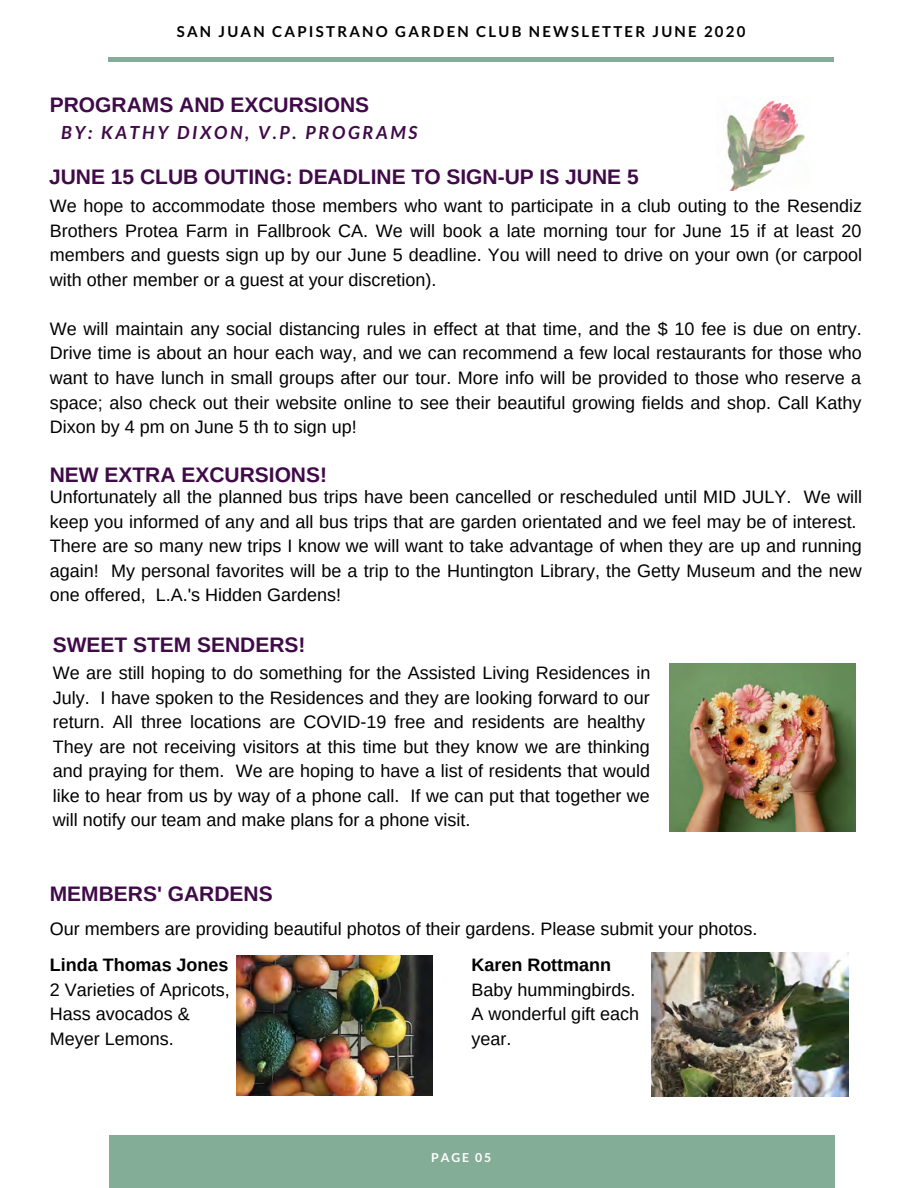
<style>
.page{position:relative;width:918px;height:1188px;background:#fff}
.page>*{position:absolute;margin:0;border:0;box-sizing:border-box;transform-origin:0 0}
.t1{font:700 21px "Arimo";color:#400a49}
.t2{font:18px/24.5px "Arimo";color:#000}
.t3{font:700 18px "Arimo";color:#000}
.t4{font:italic 700 18px "Lato";letter-spacing:.15em;color:#400a49}
.t5{font:700 15px "Lato";letter-spacing:.15em;color:#000}
.t6{font:700 12.3px "Lato";letter-spacing:.15em;color:#fff}
</style>
<div class="page">
<hr style="left:109px;top:58px;width:725px;height:3px;background:#83ad96">
<div style="left:110px;top:1136px;width:725px;height:52px;background:#83ad96"></div>
<img style="left:670px;top:663px;width:186px;height:169px">
<img style="left:726px;top:100px;width:80px;height:90px">
<img style="left:237px;top:955px;width:196px;height:141px">
<img style="left:652px;top:952px;width:196px;height:144px">
<p class="t5" style="left:177px;top:22px;width:570px">SAN JUAN CAPISTRANO GARDEN CLUB NEWSLETTER JUNE 2020</p>
<p class="t1" style="left:50px;top:93px;width:321px">PROGRAMS AND EXCURSIONS</p>
<p class="t4" style="left:61px;top:122px;width:358px">BY: KATHY DIXON, V.P. PROGRAMS</p>
<p class="t1" style="left:49px;top:165px;width:591px">JUNE 15 CLUB OUTING: DEADLINE TO SIGN-UP IS JUNE 5</p>
<p class="t2" style="left:50px;top:194px;width:814px;text-align:justify">We hope to accommodate those members who want to participate in a club outing to the Resendiz Brothers Protea Farm in Fallbrook CA. We will book a late morning tour for June 15 if at least 20 members and guests sign up by our June 5 deadline. You will need to drive on your own (or carpool with other member or a guest at your discretion).</p>
<p class="t2" style="left:50px;top:317px;width:814px;text-align:justify">We will maintain any social distancing rules in effect at that time, and the $ 10 fee is due on entry.<br>Drive time is about an hour each way, and we can recommend a few local restaurants for those who want to have lunch in small groups after our tour. More info will be provided to those who reserve a space; also check out their website online to see their beautiful growing fields and shop. Call Kathy Dixon by 4 pm on June 5 th to sign up!</p>
<p class="t1" style="left:50px;top:463px;width:279px">NEW EXTRA EXCURSIONS!</p>
<p class="t2" style="left:50px;top:485px;width:814px">Unfortunately all the planned bus trips have been cancelled or rescheduled until MID JULY. We will keep you informed of any and all bus trips that are garden orientated and we feel may be of interest.<br>There are so many new trips I know we will want to take advantage of when they are up and running again! My personal favorites will be a trip to the Huntington Library, the Getty Museum and the new one offered, L.A.'s Hidden Gardens!</p>
<p class="t1" style="left:53px;top:633px;width:254px">SWEET STEM SENDERS!</p>
<p class="t2" style="left:53px;top:661px;width:599px">We are still hoping to do something for the Assisted Living Residences in July. I have spoken to the Residences and they are looking forward to our return. All three locations are COVID-19 free and residents are healthy They are not receiving visitors at this time but they know we are thinking and praying for them. We are hoping to have a list of residents that would like to hear from us by way of a phone call. If we can put that together we will notify our team and make plans for a phone visit.</p>
<p class="t1" style="left:50px;top:882px;width:224px">MEMBERS' GARDENS</p>
<p class="t2" style="left:50px;top:916px;width:709px">Our members are providing beautiful photos of their gardens. Please submit your photos.</p>
<p class="t3" style="left:50px;top:955px;width:180px">Linda Thomas Jones</p>
<p class="t2" style="left:50px;top:977px;width:181px">2 Varieties of Apricots,<br>Hass avocados &amp;<br>Meyer Lemons.</p>
<p class="t3" style="left:471px;top:955px;width:141px">Karen Rottmann</p>
<p class="t2" style="left:471px;top:977px;width:169px">Baby hummingbirds.<br>A wonderful gift each year.</p>
<p class="t6" style="left:431px;top:1150px;width:62px">PAGE 05</p>
<p class="t6" style="left:431px;top:1156px;width:62px">PAGE 01</p>
</div>
